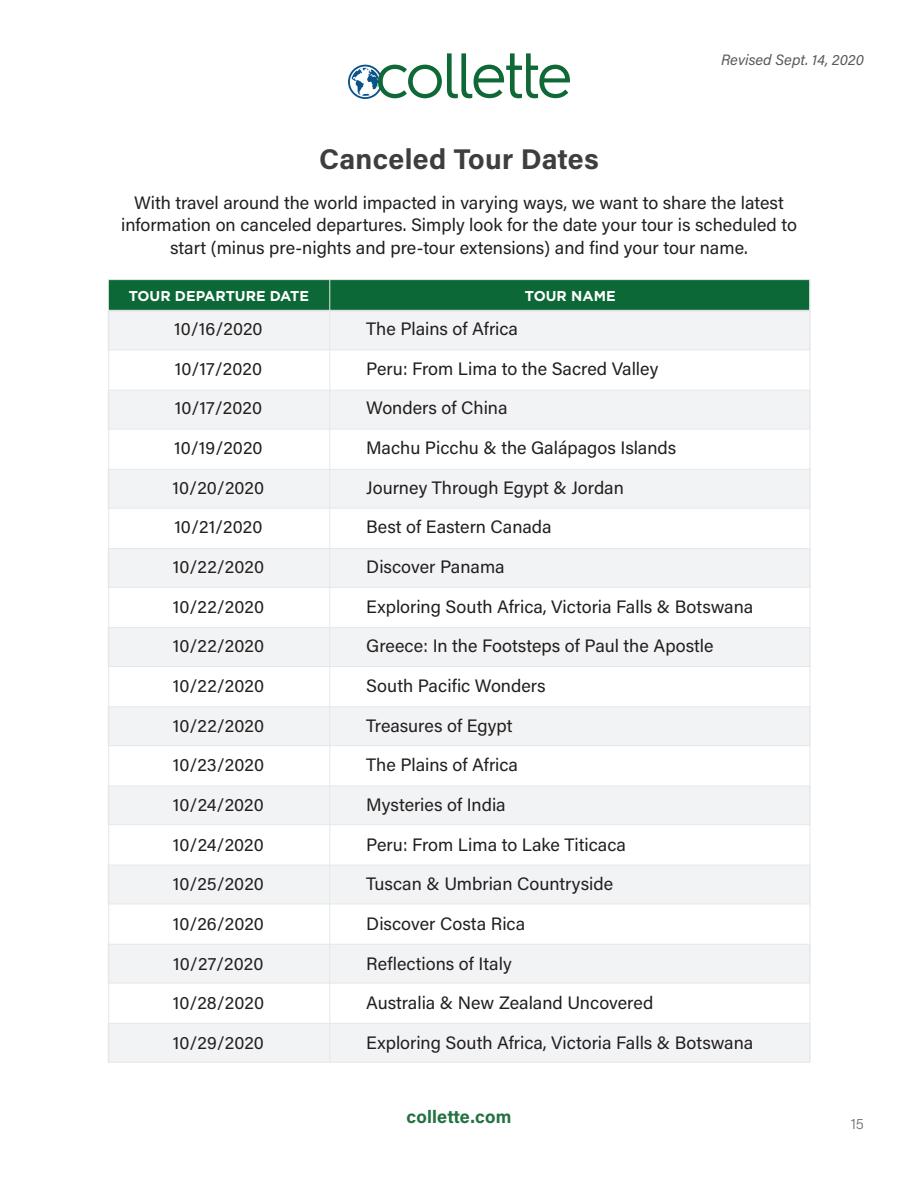
<style>
.page{position:relative;width:918px;height:1188px;background:#fff}
.page>*{position:absolute;margin:0;border:0;box-sizing:border-box;transform-origin:0 0}
.t1{font:700 28.5px "Acumin Pro";letter-spacing:.01em;color:#3e3e3f}
.t2{font:18px/22.5px "Acumin Pro";color:#231f20;text-align:center}
.t3{font:700 18px "Acumin Pro";letter-spacing:.01em;color:#237140}
.t4{font:italic 15px "Acumin Pro";letter-spacing:.005em;color:#57585a}
.t5{font:300 15px "Acumin Pro";color:#6c6d70}
.t6{font:700 14.25px "Gotham";color:#fff}
</style>
<div class="page">
<div style="left:108px;top:311px;width:702px;height:39px;background:#f2f3f4"></div>
<div style="left:108px;top:390px;width:702px;height:39px;background:#f2f3f4"></div>
<div style="left:108px;top:469px;width:702px;height:40px;background:#f2f3f4"></div>
<div style="left:108px;top:548px;width:702px;height:40px;background:#f2f3f4;border:1px solid #e6e7e9"></div>
<div style="left:108px;top:627px;width:702px;height:40px;background:#f2f3f4;border:1px solid #e6e7e9"></div>
<div style="left:108px;top:706px;width:702px;height:40px;background:#f2f3f4"></div>
<div style="left:108px;top:786px;width:702px;height:39px;background:#f2f3f4"></div>
<div style="left:108px;top:865px;width:702px;height:39px;background:#f2f3f4"></div>
<div style="left:108px;top:944px;width:702px;height:39px;background:#f2f3f4"></div>
<div style="left:108px;top:1023px;width:702px;height:40px;background:#f2f3f4;border:1px solid #e6e7e9"></div>
<hr style="left:108px;top:280px;width:1px;height:783px;background:#e6e7e9">
<hr style="left:810px;top:280px;width:1px;height:783px;background:#e6e7e9">
<svg style="left:348px;top:53px;width:222px;height:46px"></svg>
<div style="left:108px;top:279px;width:702px;height:32px;background:#0c6937;border:1px solid #e6e7e9"></div>
<hr style="left:329px;top:280px;width:1px;height:783px;background:#e6e7e9">
<p class="t4" style="left:721px;top:49px;width:144px">Revised Sept. 14, 2020</p>
<p class="t1" style="left:319px;top:139px;width:281px">Canceled Tour Dates</p>
<p class="t2" style="left:121px;top:191px;width:677px">With travel around the world impacted in varying ways, we want to share the latest information on canceled departures. Simply look for the date your tour is scheduled to start (minus pre-nights and pre-tour extensions) and find your tour name.</p>
<p class="t6" style="left:129px;top:286px;width:182px">TOUR DEPARTURE DATE</p>
<p class="t6" style="left:525px;top:286px;width:92px">TOUR NAME</p>
<p class="t2" style="left:174px;top:317px;width:90px">10/16/2020</p>
<p class="t2" style="left:175px;top:356px;width:89px">10/17/2020</p>
<p class="t2" style="left:175px;top:396px;width:89px">10/17/2020</p>
<p class="t2" style="left:174px;top:436px;width:90px">10/19/2020</p>
<p class="t2" style="left:173px;top:475px;width:93px">10/20/2020</p>
<p class="t2" style="left:174px;top:515px;width:90px">10/21/2020</p>
<p class="t2" style="left:173px;top:555px;width:93px">10/22/2020</p>
<p class="t2" style="left:173px;top:594px;width:93px">10/22/2020</p>
<p class="t2" style="left:173px;top:634px;width:93px">10/22/2020</p>
<p class="t2" style="left:173px;top:674px;width:93px">10/22/2020</p>
<p class="t2" style="left:173px;top:713px;width:93px">10/22/2020</p>
<p class="t2" style="left:173px;top:753px;width:93px">10/23/2020</p>
<p class="t2" style="left:173px;top:793px;width:92px">10/24/2020</p>
<p class="t2" style="left:173px;top:832px;width:92px">10/24/2020</p>
<p class="t2" style="left:173px;top:872px;width:93px">10/25/2020</p>
<p class="t2" style="left:173px;top:912px;width:93px">10/26/2020</p>
<p class="t2" style="left:173px;top:951px;width:92px">10/27/2020</p>
<p class="t2" style="left:173px;top:991px;width:93px">10/28/2020</p>
<p class="t2" style="left:173px;top:1031px;width:93px">10/29/2020</p>
<p class="t2" style="left:366px;top:317px;width:153px">The Plains of Africa</p>
<p class="t2" style="left:366px;top:356px;width:294px">Peru: From Lima to the Sacred Valley</p>
<p class="t2" style="left:366px;top:396px;width:143px">Wonders of China</p>
<p class="t2" style="left:366px;top:436px;width:312px">Machu Picchu &amp; the Galápagos Islands</p>
<p class="t2" style="left:366px;top:475px;width:259px">Journey Through Egypt &amp; Jordan</p>
<p class="t2" style="left:366px;top:515px;width:187px">Best of Eastern Canada</p>
<p class="t2" style="left:366px;top:555px;width:140px">Discover Panama</p>
<p class="t2" style="left:366px;top:594px;width:388px">Exploring South Africa, Victoria Falls &amp; Botswana</p>
<p class="t2" style="left:366px;top:634px;width:349px">Greece: In the Footsteps of Paul the Apostle</p>
<p class="t2" style="left:366px;top:674px;width:181px">South Pacific Wonders</p>
<p class="t2" style="left:366px;top:713px;width:148px">Treasures of Egypt</p>
<p class="t2" style="left:366px;top:753px;width:153px">The Plains of Africa</p>
<p class="t2" style="left:366px;top:793px;width:141px">Mysteries of India</p>
<p class="t2" style="left:366px;top:832px;width:261px">Peru: From Lima to Lake Titicaca</p>
<p class="t2" style="left:366px;top:872px;width:248px">Tuscan &amp; Umbrian Countryside</p>
<p class="t2" style="left:366px;top:912px;width:160px">Discover Costa Rica</p>
<p class="t2" style="left:366px;top:951px;width:147px">Reflections of Italy</p>
<p class="t2" style="left:366px;top:991px;width:289px">Australia &amp; New Zealand Uncovered</p>
<p class="t2" style="left:366px;top:1031px;width:388px">Exploring South Africa, Victoria Falls &amp; Botswana</p>
<p class="t3" style="left:407px;top:1104px;width:106px">collette.com</p>
<p class="t5" style="left:851px;top:1113px;width:15px">15</p>
</div>
